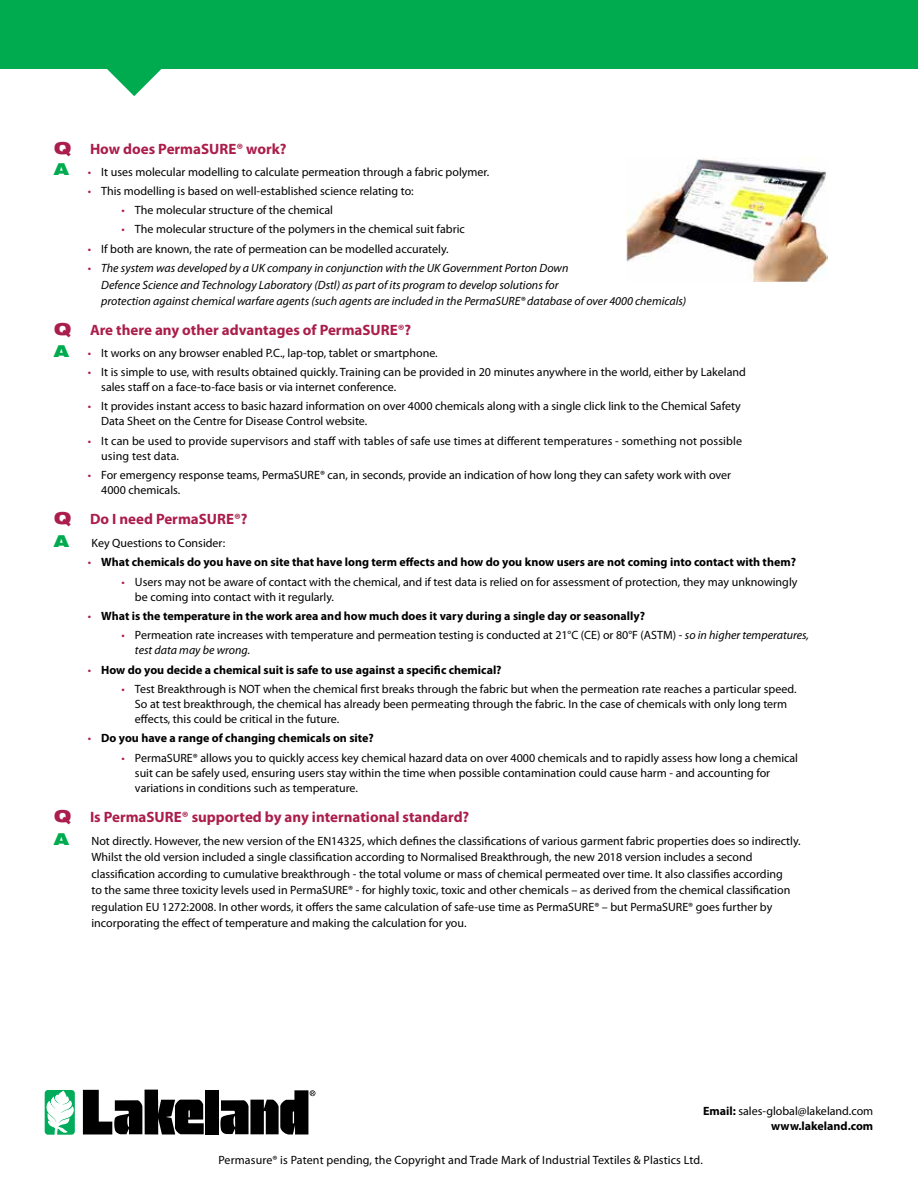
<style>
.page{position:relative;width:918px;height:1188px;background:#fff}
.page>*{position:absolute;margin:0;border:0;box-sizing:border-box;transform-origin:0 0}
.t1{font:900 expanded 16.5px "Helvetica Neue LT Std";color:#00ab4f}
.t2{font:700 15px "Myriad Pro";color:#ab1d4b}
.t3{font:12px/15px "Myriad Pro";color:#000}
.t4{font:700 12px "Myriad Pro";color:#000}
.t5{font:italic 12px/16.5px "Myriad Pro";color:#000}
.s1{font-family:"Helvetica Neue LT Std";font-weight:900;font-stretch:expanded;font-size:16.5px}
.s2{color:#ab1d4b}
.s3{font-style:normal;color:#ab1d4b}
.s4{font-weight:400;color:#ab1d4b}
.s5{font-style:italic}
.s6{font-weight:700}
</style>
<div class="page">
<div style="left:0;top:0;width:918px;height:69px;background:#00ab4f"></div>
<svg style="left:107px;top:69px;width:55px;height:27px"></svg>
<svg style="left:83px;top:1090px;width:121px;height:45px"></svg>
<div style="left:205px;top:1090px;width:14px;height:44px;background:#000"></div>
<div style="left:45px;top:1090px;width:30px;height:45px;background:#00ac5b;border-radius:3px"></div>
<svg style="left:47px;top:1091px;width:27px;height:44px"></svg>
<svg style="left:220px;top:1090px;width:95px;height:45px"></svg>
<img style="left:626px;top:158px;width:201px;height:123px">
<p class="t2" style="left:54px;top:139px;width:234px"><span class="s1">Q</span> How does PermaSURE® work?</p>
<p class="t3" style="left:88px;top:164px;width:403px"><span class="s2">•</span> It uses molecular modelling to calculate permeation through a fabric polymer.</p>
<p class="t3" style="left:88px;top:183px;width:328px"><span class="s2">•</span> This modelling is based on well-established science relating to:</p>
<p class="t3" style="left:121px;top:202px;width:213px"><span class="s2">•</span> The molecular structure of the chemical</p>
<p class="t3" style="left:121px;top:222px;width:345px"><span class="s2">•</span> The molecular structure of the polymers in the chemical suit fabric</p>
<p class="t3" style="left:88px;top:241px;width:363px"><span class="s2">•</span> If both are known, the rate of permeation can be modelled accurately.</p>
<p class="t5" style="left:101px;top:260px;width:587px;text-indent:-14px"><span class="s3">•</span> The system was developed by a UK company in conjunction with the UK Government Porton Down<br>Defence Science and Technology Laboratory (Dstl) as part of its program to develop solutions for<br>protection against chemical warfare agents (such agents are included in the PermaSURE® database of over 4000 chemicals)</p>
<p class="t2" style="left:54px;top:320px;width:359px"><span class="s1">Q</span> Are there any other advantages of PermaSURE®?</p>
<p class="t3" style="left:88px;top:345px;width:351px"><span class="s2">•</span> It works on any browser enabled P.C., lap-top, tablet or smartphone.</p>
<p class="t3" style="left:101px;top:364px;width:646px;text-indent:-14px"><span class="s2">•</span> It is simple to use, with results obtained quickly. Training can be provided in 20 minutes anywhere in the world, either by Lakeland sales staff on a face-to-face basis or via internet conference.</p>
<p class="t3" style="left:101px;top:399px;width:641px;text-indent:-14px"><span class="s2">•</span> It provides instant access to basic hazard information on over 4000 chemicals along with a single click link to the Chemical Safety<br>Data Sheet on the Centre for Disease Control website.</p>
<p class="t3" style="left:101px;top:433px;width:642px;text-indent:-14px"><span class="s2">•</span> It can be used to provide supervisors and staff with tables of safe use times at different temperatures - something not possible using test data.</p>
<p class="t3" style="left:101px;top:467px;width:631px;text-indent:-14px"><span class="s2">•</span> For emergency response teams, PermaSURE® can, in seconds, provide an indication of how long they can safety work with over<br>4000 chemicals.</p>
<p class="t2" style="left:54px;top:509px;width:195px"><span class="s1">Q</span> Do I need PermaSURE®?</p>
<h1 class="t1" style="left:54px;top:530px;width:16px">A</h1>
<p class="t3" style="left:91px;top:535px;width:135px">Key Questions to Consider:</p>
<p class="t4" style="left:88px;top:554px;width:710px"><span class="s4">•</span> What chemicals do you have on site that have long term effects and how do you know users are not coming into contact with them?</p>
<p class="t3" style="left:135px;top:574px;width:664px;text-indent:-14px"><span class="s2">•</span> Users may not be aware of contact with the chemical, and if test data is relied on for assessment of protection, they may unknowingly be coming into contact with it regularly.</p>
<p class="t4" style="left:88px;top:608px;width:559px"><span class="s4">•</span> What is the temperature in the work area and how much does it vary during a single day or seasonally?</p>
<p class="t3" style="left:135px;top:628px;width:676px;text-indent:-14px"><span class="s2">•</span> Permeation rate increases with temperature and permeation testing is conducted at 21°C (CE) or 80°F (ASTM) - <span class="s5">so in higher temperatures, test data may be wrong.</span></p>
<p class="t4" style="left:88px;top:662px;width:415px"><span class="s4">•</span> How do you decide a chemical suit is safe to use against a specific chemical?</p>
<p class="t3" style="left:135px;top:681px;width:663px;text-indent:-14px"><span class="s2">•</span> Test Breakthrough is NOT when the chemical first breaks through the fabric but when the permeation rate reaches a particular speed.<br>So at test breakthrough, the chemical has already been permeating through the fabric. In the case of chemicals with only long term effects, this could be critical in the future.</p>
<p class="t4" style="left:88px;top:730px;width:288px"><span class="s4">•</span> Do you have a range of changing chemicals on site?</p>
<p class="t3" style="left:135px;top:750px;width:665px;text-indent:-14px"><span class="s2">•</span> PermaSURE® allows you to quickly access key chemical hazard data on over 4000 chemicals and to rapidly assess how long a chemical suit can be safely used, ensuring users stay within the time when possible contamination could cause harm - and accounting for variations in conditions such as temperature.</p>
<p class="t2" style="left:54px;top:807px;width:417px"><span class="s1">Q</span> Is PermaSURE® supported by any international standard?</p>
<h1 class="t1" style="left:54px;top:828px;width:16px">A</h1>
<p class="t3" style="left:91px;top:832px;width:711px;line-height:16.5px">Not directly. However, the new version of the EN14325, which defines the classifications of various garment fabric properties does so indirectly.<br>Whilst the old version included a single classification according to Normalised Breakthrough, the new 2018 version includes a second classification according to cumulative breakthrough - the total volume or mass of chemical permeated over time. It also classifies according<br>to the same three toxicity levels used in PermaSURE® - for highly toxic, toxic and other chemicals – as derived from the chemical classification regulation EU 1272:2008. In other words, it offers the same calculation of safe-use time as PermaSURE® – but PermaSURE® goes further by incorporating the effect of temperature and making the calculation for you.</p>
<h1 class="t1" style="left:54px;top:159px;width:16px">A</h1>
<h1 class="t1" style="left:54px;top:341px;width:16px">A</h1>
<p class="t3" style="left:703px;top:1103px;width:172px;text-align:right"><span class="s6">Email:</span> sales-global@lakeland.com <span class="s6">www.lakeland.com</span></p>
<p class="t3" style="left:218px;top:1152px;width:486px">Permasure® is Patent pending, the Copyright and Trade Mark of Industrial Textiles &amp; Plastics Ltd.</p>
</div>
